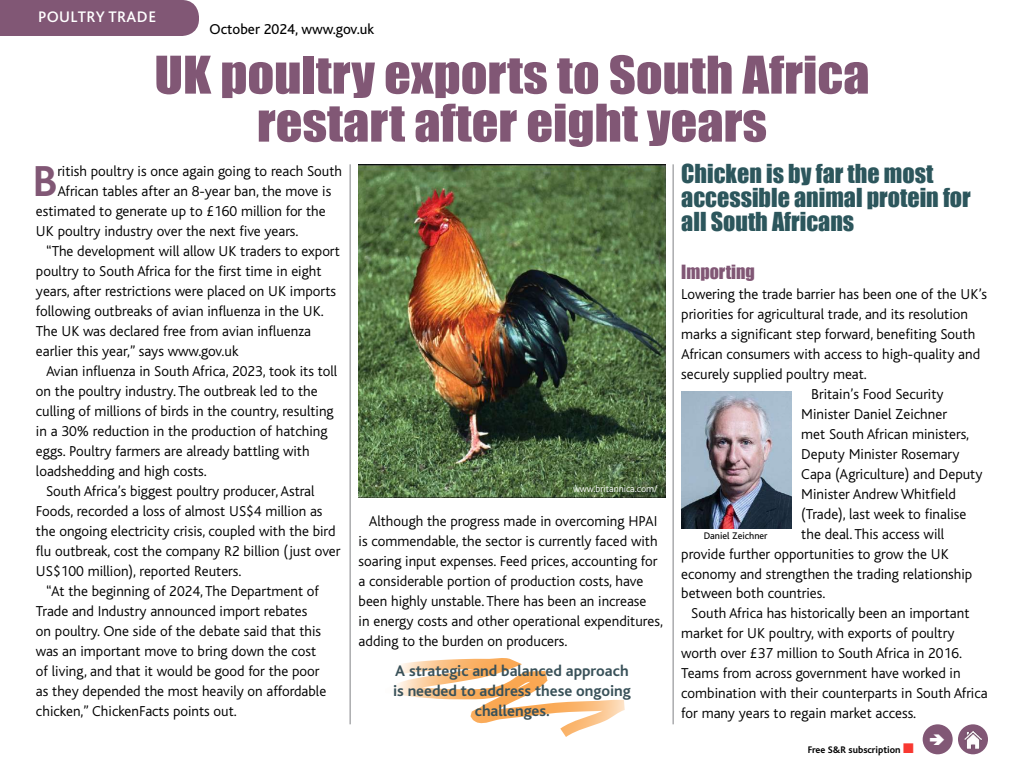
<style>
.page{position:relative;width:1024px;height:768px;background:#fff}
.page>*{position:absolute;margin:0;border:0;box-sizing:border-box;transform-origin:0 0}
.t1{font:48px/48px "Impact";color:#815775;text-align:center;scale:1.09 1}
.t2{font:700 45.3px "Bliss";color:#815775}
.t3{font:24px/24px "Impact";color:#2c565c}
.t4{font:18px "Impact";color:#815775}
.t5{font:700 16px/20px "Bliss";color:#395159;text-align:center}
.t6{font:500 16px "Bliss Pro";letter-spacing:.015em;color:#fff}
.t7{font:300 15px/20px "Bliss";color:#000}
.t8{font:15px "Bliss";color:#000}
.t9{font:700 10px "Bliss";color:#000}
.t10{font:300 10px "Bliss";color:#fff}
.t11{font:10px "Bliss";color:#000}
.s1{color:#f83831}
</style>
<div class="page">
<svg style="left:397px;top:658px;width:228px;height:79px"></svg>
<hr style="left:673px;top:164px;width:1px;height:560px;background:#808285">
<hr style="left:350px;top:164px;width:1px;height:560px;background:#808285">
<div style="left:0;top:0;width:199px;height:36px;background:#815775"></div>
<div style="left:923px;top:724px;width:30px;height:30px;background:#815775;border-radius:50%"></div>
<div style="left:958px;top:724px;width:30px;height:30px;background:#815775;border-radius:50%"></div>
<img style="left:964px;top:731px;width:18px;height:17px">
<img style="left:359px;top:164px;width:306px;height:334px">
<img style="left:681px;top:391px;width:110px;height:138px">
<p class="t6" style="left:38px;top:6px;width:120px">POULTRY TRADE</p>
<p class="t8" style="left:210px;top:22px;width:166px">October 2024, www.gov.uk</p>
<h1 class="t1" style="left:154px;top:50px;width:658px">UK poultry exports to South Africa restart after eight years</h1>
<h2 class="t2" style="left:33px;top:157px;width:26px">B</h2>
<p class="t7" style="left:57px;top:161px;width:286px">ritish poultry is once again going to reach South</p>
<p class="t7" style="left:57px;top:181px;width:275px">African tables after an 8-year ban, the move is</p>
<p class="t7" style="left:36px;top:201px;width:291px">estimated to generate up to £160 million for the</p>
<p class="t7" style="left:36px;top:221px;width:264px">UK poultry industry over the next five years.</p>
<p class="t7" style="left:46px;top:241px;width:296px">“The development will allow UK traders to export</p>
<p class="t7" style="left:36px;top:261px;width:287px">poultry to South Africa for the first time in eight</p>
<p class="t7" style="left:36px;top:281px;width:302px">years, after restrictions were placed on UK imports</p>
<p class="t7" style="left:36px;top:301px;width:289px">following outbreaks of avian influenza in the UK.</p>
<p class="t7" style="left:36px;top:321px;width:277px">The UK was declared free from avian influenza</p>
<p class="t7" style="left:36px;top:341px;width:204px">earlier this year,” says www.gov.uk</p>
<p class="t7" style="left:46px;top:361px;width:293px">Avian influenza in South Africa, 2023, took its toll</p>
<p class="t7" style="left:36px;top:381px;width:283px">on the poultry industry. The outbreak led to the</p>
<p class="t7" style="left:36px;top:401px;width:299px">culling of millions of birds in the country, resulting</p>
<p class="t7" style="left:36px;top:421px;width:293px">in a 30% reduction in the production of hatching</p>
<p class="t7" style="left:36px;top:441px;width:275px">eggs. Poultry farmers are already battling with</p>
<p class="t7" style="left:36px;top:461px;width:172px">loadshedding and high costs.</p>
<p class="t7" style="left:46px;top:481px;width:270px">South Africa’s biggest poultry producer, Astral</p>
<p class="t7" style="left:36px;top:501px;width:288px">Foods, recorded a loss of almost US$4 million as</p>
<p class="t7" style="left:36px;top:521px;width:301px">the ongoing electricity crisis, coupled with the bird</p>
<p class="t7" style="left:36px;top:541px;width:306px">flu outbreak, cost the company R2 billion (just over</p>
<p class="t7" style="left:36px;top:561px;width:207px">US$100 million), reported Reuters.</p>
<p class="t7" style="left:46px;top:581px;width:275px">“At the beginning of 2024, The Department of</p>
<p class="t7" style="left:36px;top:601px;width:273px">Trade and Industry announced import rebates</p>
<p class="t7" style="left:36px;top:621px;width:287px">on poultry. One side of the debate said that this</p>
<p class="t7" style="left:36px;top:641px;width:282px">was an important move to bring down the cost</p>
<p class="t7" style="left:36px;top:661px;width:285px">of living, and that it would be good for the poor</p>
<p class="t7" style="left:36px;top:681px;width:292px">as they depended the most heavily on affordable</p>
<p class="t7" style="left:36px;top:701px;width:202px">chicken,” ChickenFacts points out.</p>
<p class="t10" style="left:573px;top:483px;width:86px">www.britannica.com/</p>
<p class="t7" style="left:359px;top:512px;width:306px;text-indent:10px">Although the progress made in overcoming HPAI is commendable, the sector is currently faced with soaring input expenses. Feed prices, accounting for a considerable portion of production costs, have been highly unstable. There has been an increase<br>in energy costs and other operational expenditures, adding to the burden on producers.</p>
<p class="t5" style="left:393px;top:662px;width:239px">A strategic and balanced approach is needed to address these ongoing challenges.</p>
<h3 class="t3" style="left:681px;top:161px;width:291px">Chicken is by far the most accessible animal protein for all South Africans</h3>
<p class="t4" style="left:681px;top:258px;width:75px">Importing</p>
<p class="t7" style="left:681px;top:284px;width:307px">Lowering the trade barrier has been one of the UK’s</p>
<p class="t7" style="left:681px;top:304px;width:288px">priorities for agricultural trade, and its resolution</p>
<p class="t7" style="left:681px;top:324px;width:296px">marks a significant step forward, benefiting South</p>
<p class="t7" style="left:681px;top:344px;width:300px">African consumers with access to high-quality and</p>
<p class="t7" style="left:681px;top:364px;width:187px">securely supplied poultry meat.</p>
<p class="t7" style="left:811px;top:384px;width:134px">Britain’s Food Security</p>
<p class="t7" style="left:801px;top:404px;width:147px">Minister Daniel Zeichner</p>
<p class="t7" style="left:801px;top:424px;width:169px">met South African ministers,</p>
<p class="t7" style="left:801px;top:444px;width:160px">Deputy Minister Rosemary</p>
<p class="t7" style="left:801px;top:464px;width:183px">Capa (Agriculture) and Deputy</p>
<p class="t7" style="left:801px;top:484px;width:156px">Minister Andrew Whitfield</p>
<p class="t7" style="left:801px;top:504px;width:167px">(Trade), last week to finalise</p>
<p class="t7" style="left:801px;top:524px;width:144px">the deal. This access will</p>
<p class="t7" style="left:681px;top:544px;width:269px">provide further opportunities to grow the UK</p>
<p class="t7" style="left:681px;top:564px;width:292px">economy and strengthen the trading relationship</p>
<p class="t7" style="left:681px;top:584px;width:146px">between both countries.</p>
<p class="t7" style="left:691px;top:604px;width:280px">South Africa has historically been an important</p>
<p class="t7" style="left:681px;top:624px;width:275px">market for UK poultry, with exports of poultry</p>
<p class="t7" style="left:681px;top:644px;width:282px">worth over £37 million to South Africa in 2016.</p>
<p class="t7" style="left:681px;top:664px;width:281px">Teams from across government have worked in</p>
<p class="t7" style="left:681px;top:684px;width:308px">combination with their counterparts in South Africa</p>
<p class="t7" style="left:681px;top:704px;width:236px">for many years to regain market access.</p>
<p class="t11" style="left:704px;top:530px;width:65px">Daniel Zeichner</p>
<p class="t9" style="left:808px;top:745px;width:108px">Free S&amp;R subscription <span class="s1">■</span></p>
</div>
